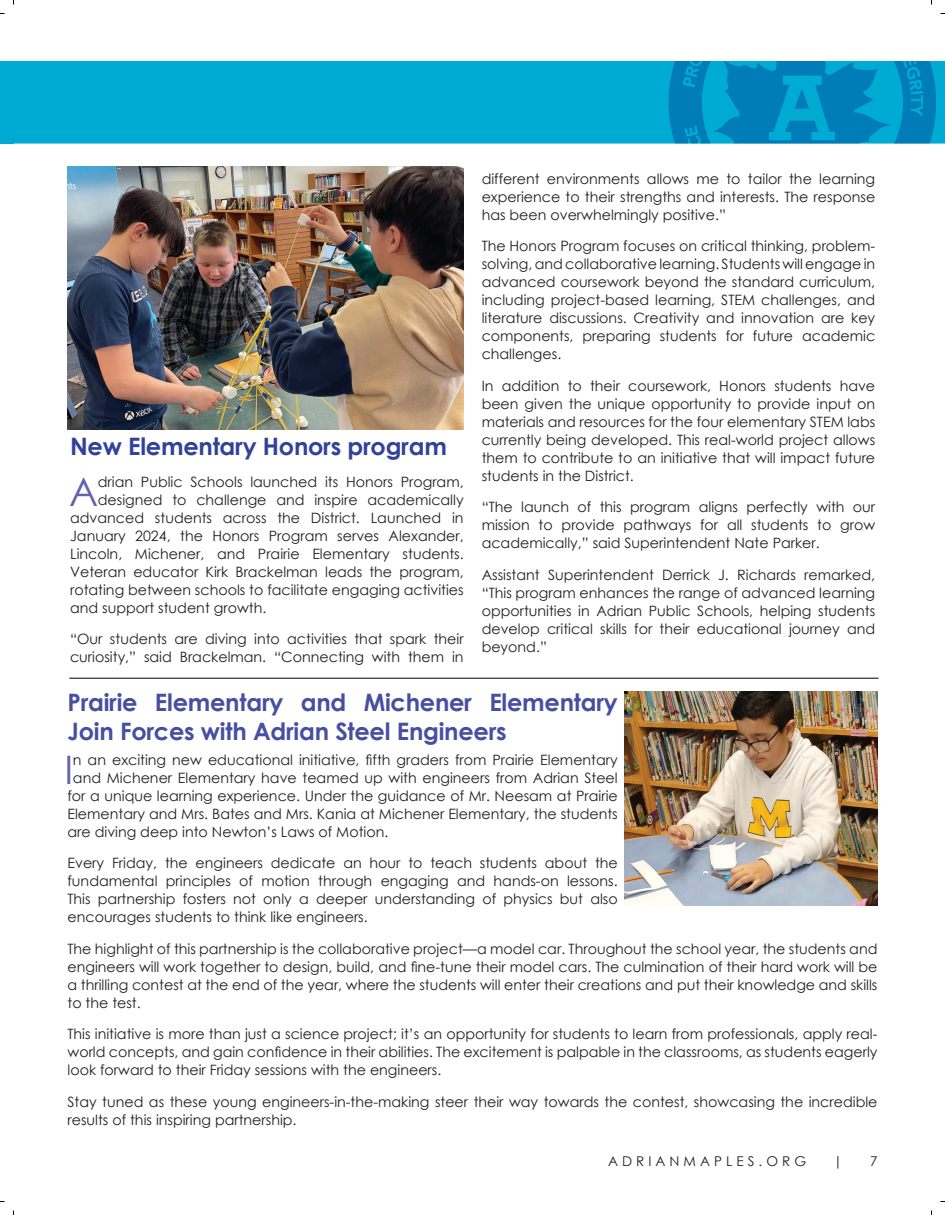
<style>
.page{position:relative;width:945px;height:1215px;background:#fff}
.page>*{position:absolute;margin:0;border:0;box-sizing:border-box;transform-origin:0 0}
.t1{font:39.3px "Century Gothic";color:#6164ac}
.t2{font:700 24px/28.8px "Century Gothic";letter-spacing:-.01em;color:#464fa0}
.t3{font:700 24px "Century Gothic";letter-spacing:-.01em;color:#334299}
.t4{font:14.25px/18px "Century Gothic";color:#231f20;text-align:justify}
.t5{font:13.5px "Century Gothic";letter-spacing:.3em;color:#231f20}
</style>
<div class="page">
<div style="left:0;top:61px;width:14px;height:83px;background:#00abd3"></div>
<div style="left:14px;top:61px;width:931px;height:83px;background:#00abd3"></div>
<svg style="left:669px;top:61px;width:267px;height:83px;background:#018dc2"></svg>
<hr style="left:69px;top:678px;width:810px;height:1px;background:#000">
<img style="left:68px;top:167px;width:396px;height:262px">
<img style="left:625px;top:692px;width:252px;height:214px">
<p class="t4" style="left:482px;top:170px;width:395px">different environments allows me to tailor the learning experience to their strengths and interests. The response has been overwhelmingly positive.”</p>
<p class="t4" style="left:482px;top:237px;width:395px">The Honors Program focuses on critical thinking, problem&shy;solving, and collaborative learning. Students will engage in advanced coursework beyond the standard curriculum, including project-based learning, STEM challenges, and literature discussions. Creativity and innovation are key components, preparing students for future academic challenges.</p>
<p class="t4" style="left:482px;top:377px;width:395px">In addition to their coursework, Honors students have been given the unique opportunity to provide input on materials and resources for the four elementary STEM labs currently being developed. This real-world project allows them to contribute to an initiative that will impact future students in the District.</p>
<p class="t4" style="left:482px;top:498px;width:395px">“The launch of this program aligns perfectly with our mission to provide pathways for all students to grow academically,” said Superintendent Nate Parker.</p>
<p class="t4" style="left:482px;top:566px;width:395px">Assistant Superintendent Derrick J. Richards remarked, “This program enhances the range of advanced learning opportunities in Adrian Public Schools, helping students develop critical skills for their educational journey and beyond.”</p>
<p class="t2" style="left:68px;top:687px;width:552px">Prairie Elementary and Michener Elementary<br>Join Forces with Adrian Steel Engineers</p>
<p class="t1" style="left:64px;top:742px;width:10px">I</p>
<p class="t4" style="left:73px;top:750px;width:546px">n an exciting new educational initiative, fifth graders from Prairie Elementary</p>
<p class="t3" style="left:70px;top:428px;width:378px">New Elementary Honors program</p>
<p class="t1" style="left:69px;top:465px;width:31px">A</p>
<p class="t4" style="left:98px;top:472px;width:367px">drian Public Schools launched its Honors Program,</p>
<p class="t4" style="left:98px;top:490px;width:367px">designed to challenge and inspire academically</p>
<p class="t4" style="left:70px;top:508px;width:395px">advanced students across the District. Launched in</p>
<p class="t4" style="left:70px;top:526px;width:395px">January 2024, the Honors Program serves Alexander,</p>
<p class="t4" style="left:70px;top:544px;width:395px">Lincoln, Michener, and Prairie Elementary students.</p>
<p class="t4" style="left:70px;top:562px;width:395px">Veteran educator Kirk Brackelman leads the program,</p>
<p class="t4" style="left:70px;top:580px;width:395px">rotating between schools to facilitate engaging activities</p>
<p class="t4" style="left:70px;top:598px;width:198px">and support student growth.</p>
<p class="t4" style="left:70px;top:630px;width:395px">“Our students are diving into activities that spark their curiosity,” said Brackelman. “Connecting with them in</p>
<p class="t4" style="left:73px;top:768px;width:546px">and Michener Elementary have teamed up with engineers from Adrian Steel</p>
<p class="t4" style="left:68px;top:786px;width:552px">for a unique learning experience. Under the guidance of Mr. Neesam at Prairie</p>
<p class="t4" style="left:68px;top:804px;width:552px">Elementary and Mrs. Bates and Mrs. Kania at Michener Elementary, the students</p>
<p class="t4" style="left:68px;top:822px;width:322px">are diving deep into Newton’s Laws of Motion.</p>
<p class="t4" style="left:68px;top:854px;width:552px">Every Friday, the engineers dedicate an hour to teach students about the fundamental principles of motion through engaging and hands-on lessons.<br>This partnership fosters not only a deeper understanding of physics but also encourages students to think like engineers.</p>
<p class="t4" style="left:68px;top:939px;width:812px">The highlight of this partnership is the collaborative project—a model car. Throughout the school year, the students and engineers will work together to design, build, and fine-tune their model cars. The culmination of their hard work will be a thrilling contest at the end of the year, where the students will enter their creations and put their knowledge and skills to the test.</p>
<p class="t4" style="left:68px;top:1025px;width:812px">This initiative is more than just a science project; it’s an opportunity for students to learn from professionals, apply real&shy;world concepts, and gain confidence in their abilities. The excitement is palpable in the classrooms, as students eagerly look forward to their Friday sessions with the engineers.</p>
<p class="t4" style="left:68px;top:1092px;width:812px">Stay tuned as these young engineers-in-the-making steer their way towards the contest, showcasing the incredible results of this inspiring partnership.</p>
<p class="t5" style="left:608px;top:1152px;width:200px">ADRIANMAPLES.ORG</p>
<p class="t5" style="left:834px;top:1152px;width:11px">|</p>
<p class="t5" style="left:870px;top:1152px;width:9px">7</p>
</div>
